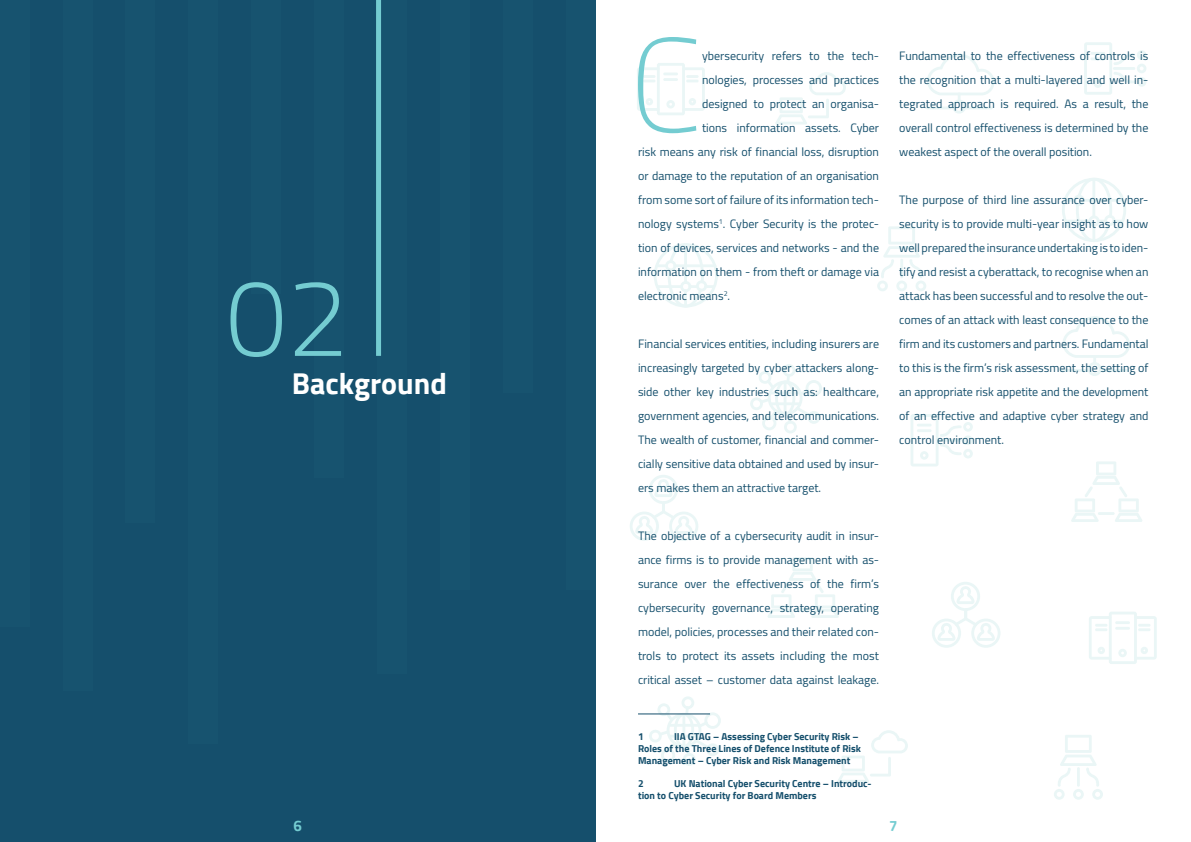
<style>
.page{position:relative;width:1191px;height:842px;background:#fff}
.page>*{position:absolute;margin:0;border:0;box-sizing:border-box;transform-origin:0 0}
.t1{font:200 134px "Cairo";color:#74ccd1}
.t2{font:300 110px "Cairo";color:#74ccd1}
.t3{font:700 30px "Cairo";color:#fff}
.t4{font:700 15px "Cairo";color:#74ccd1}
.t5{font:12px/24px "Cairo";color:#154f6c;text-align:justify}
.t6{font:700 10px/12px "Cairo";color:#154f6c}
</style>
<div class="page">
<div style="left:0;top:0;width:595px;height:842px;background:#154f6c"></div>
<hr style="left:925px;top:107px;width:30px;height:2px;background:#eaf6f6">
<svg style="left:927px;top:54px;width:67px;height:60px"></svg>
<hr style="left:1061px;top:369px;width:29px;height:3px;background:#eaf6f6">
<svg style="left:1063px;top:316px;width:67px;height:60px"></svg>
<svg style="left:775px;top:72px;width:71px;height:52px"></svg>
<svg style="left:837px;top:730px;width:71px;height:53px"></svg>
<svg style="left:768px;top:557px;width:71px;height:61px"></svg>
<hr style="left:794px;top:608px;width:17px;height:3px;background:#eaf6f6">
<svg style="left:1071px;top:461px;width:71px;height:61px"></svg>
<hr style="left:1097px;top:512px;width:17px;height:3px;background:#eaf6f6">
<svg style="left:654px;top:243px;width:64px;height:64px"></svg>
<svg style="left:1062px;top:178px;width:64px;height:64px"></svg>
<svg style="left:1089px;top:612px;width:67px;height:52px"></svg>
<svg style="left:637px;top:63px;width:68px;height:52px"></svg>
<svg style="left:750px;top:364px;width:72px;height:69px"></svg>
<svg style="left:648px;top:696px;width:73px;height:70px"></svg>
<svg style="left:932px;top:582px;width:68px;height:66px"></svg>
<svg style="left:630px;top:475px;width:68px;height:66px"></svg>
<svg style="left:911px;top:414px;width:61px;height:52px"></svg>
<svg style="left:1084px;top:42px;width:62px;height:53px"></svg>
<svg style="left:1054px;top:735px;width:49px;height:65px"></svg>
<svg style="left:877px;top:226px;width:49px;height:65px"></svg>
<div style="left:0;top:0;width:29px;height:626px;background:#17536f"></div>
<div style="left:63px;top:0;width:29px;height:690px;background:#17536f"></div>
<div style="left:189px;top:0;width:29px;height:743px;background:#17536f"></div>
<div style="left:377px;top:0;width:30px;height:674px;background:#17536f"></div>
<div style="left:126px;top:0;width:29px;height:523px;background:#17536f"></div>
<div style="left:252px;top:0;width:29px;height:293px;background:#17536f"></div>
<div style="left:503px;top:0;width:29px;height:393px;background:#17536f"></div>
<div style="left:314px;top:0;width:30px;height:478px;background:#17536f"></div>
<div style="left:440px;top:0;width:30px;height:590px;background:#17536f"></div>
<div style="left:566px;top:0;width:29px;height:590px;background:#17536f"></div>
<hr style="left:638px;top:713px;width:72px;height:1px;background:#154f6c">
<div style="left:376px;top:0;width:5px;height:356px;background:#74ccd1"></div>
<h2 class="t2" style="left:225px;top:227px;width:125px">02</h2>
<h3 class="t3" style="left:292px;top:366px;width:157px">Background</h3>
<h1 class="t1" style="left:629px;top:-23px;width:75px">C</h1>
<p class="t5" style="left:702px;top:44px;width:178px">ybersecurity refers to the tech-</p>
<p class="t5" style="left:702px;top:68px;width:178px">nologies, processes and practices</p>
<p class="t5" style="left:702px;top:92px;width:178px">designed to protect an organisa-</p>
<p class="t5" style="left:702px;top:116px;width:178px">tions information assets. Cyber</p>
<p class="t5" style="left:638px;top:140px;width:242px">risk means any risk of financial loss, disruption</p>
<p class="t5" style="left:638px;top:164px;width:242px">or damage to the reputation of an organisation</p>
<p class="t5" style="left:638px;top:188px;width:242px">from some sort of failure of its information tech-</p>
<p class="t5" style="left:638px;top:212px;width:242px">nology systems<sup>1</sup>. Cyber Security is the protec-</p>
<p class="t5" style="left:638px;top:236px;width:242px">tion of devices, services and networks - and the</p>
<p class="t5" style="left:638px;top:260px;width:242px">information on them - from theft or damage via</p>
<p class="t5" style="left:638px;top:284px;width:94px">electronic means<sup>2</sup>.</p>
<p class="t5" style="left:638px;top:332px;width:242px">Financial services entities, including insurers are increasingly targeted by cyber attackers along&shy;side other key industries such as: healthcare, government agencies, and telecommunications.<br>The wealth of customer, financial and commer&shy;cially sensitive data obtained and used by insur&shy;ers makes them an attractive target.</p>
<p class="t5" style="left:638px;top:524px;width:242px">The objective of a cybersecurity audit in insur&shy;ance firms is to provide management with as&shy;surance over the effectiveness of the firm’s cybersecurity governance, strategy, operating model, policies, processes and their related con&shy;trols to protect its assets including the most critical asset – customer data against leakage.</p>
<p class="t6" style="left:638px;top:731px;width:224px;text-indent:36px">IIA GTAG – Assessing Cyber Security Risk –<br>Roles of the Three Lines of Defence Institute of Risk<br>Management – Cyber Risk and Risk Management</p>
<p class="t6" style="left:638px;top:778px;width:7px">2</p>
<p class="t6" style="left:638px;top:731px;width:7px">1</p>
<p class="t6" style="left:638px;top:778px;width:235px;text-indent:36px">UK National Cyber Security Centre – Introduc&shy;tion to Cyber Security for Board Members</p>
<p class="t5" style="left:899px;top:44px;width:251px">Fundamental to the effectiveness of controls is the recognition that a multi-layered and well in&shy;tegrated approach is required. As a result, the overall control effectiveness is determined by the weakest aspect of the overall position.</p>
<p class="t5" style="left:899px;top:188px;width:251px">The purpose of third line assurance over cyber&shy;security is to provide multi-year insight as to how well prepared the insurance undertaking is to iden&shy;tify and resist a cyberattack, to recognise when an attack has been successful and to resolve the out&shy;comes of an attack with least consequence to the firm and its customers and partners. Fundamental to this is the firm’s risk assessment, the setting of an appropriate risk appetite and the development of an effective and adaptive cyber strategy and control environment.</p>
<p class="t4" style="left:293px;top:816px;width:10px">6</p>
<p class="t4" style="left:889px;top:816px;width:10px">7</p>
</div>
